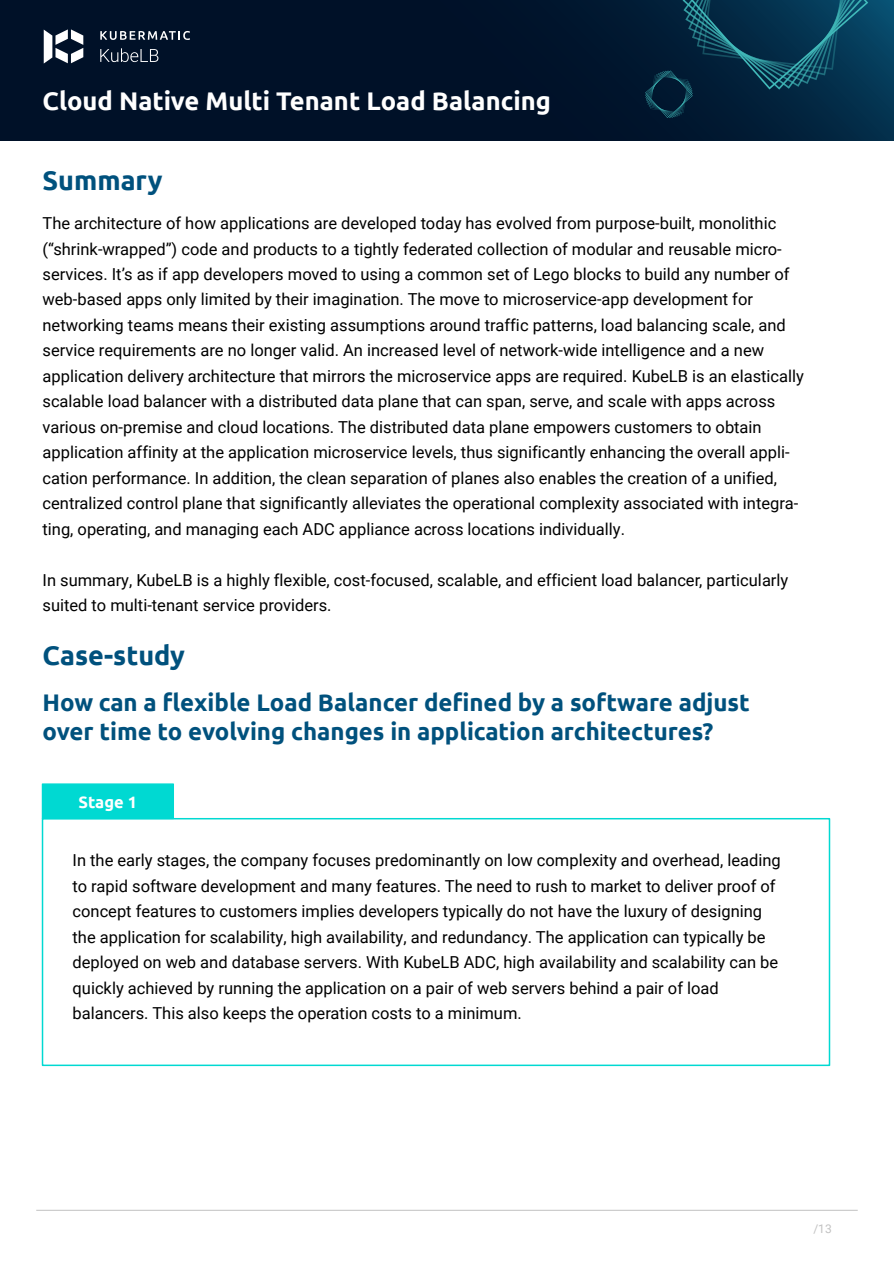
<style>
.page{position:relative;width:894px;height:1263px;background:#fff}
.page>*{position:absolute;margin:0;border:0;box-sizing:border-box;transform-origin:0 0}
.t1{font:700 27px "Ubuntu";color:#00517d}
.t2{font:700 25.5px "Ubuntu";color:#fff}
.t3{font:700 24px/28.8px "Ubuntu";color:#00517d}
.t4{font:16.5px/25.5px "Roboto";color:#000}
.t5{font:700 16.5px "Ubuntu";color:#fff}
.t6{font:12px "Roboto";color:#c1c1c1}
</style>
<div class="page">
<div style="left:42px;top:818px;width:788px;height:248px;border:2px solid #00d9d2"></div>
<div style="left:43px;top:784px;width:130px;height:34px;background:#00d9d2"></div>
<div style="left:42px;top:783px;width:132px;height:36px;border:2px solid #00d9d2"></div>
<svg style="left:1px;top:0;width:892px;height:140px;background:#00132b"></svg>
<svg style="left:645px;top:0;width:223px;height:118px;background:#07334c"></svg>
<svg style="left:44px;top:29px;width:39px;height:35px"></svg>
<svg style="left:100px;top:31px;width:90px;height:9px"></svg>
<svg style="left:100px;top:48px;width:58px;height:14px"></svg>
<hr style="left:36px;top:1210px;width:822px;height:1px;background:#c1c1c1">
<h2 class="t2" style="left:43px;top:86px;width:510px">Cloud Native Multi Tenant Load Balancing</h2>
<h1 class="t1" style="left:43px;top:164px;width:122px">Summary</h1>
<p class="t4" style="left:43px;top:210px;width:763px">The architecture of how applications are developed today has evolved from purpose-built, monolithic (“shrink-wrapped”) code and products to a tightly federated collection of modular and reusable micro&shy;services. It’s as if app developers moved to using a common set of Lego blocks to build any number of web-based apps only limited by their imagination. The move to microservice-app development for networking teams means their existing assumptions around traffic patterns, load balancing scale, and service requirements are no longer valid. An increased level of network-wide intelligence and a new application delivery architecture that mirrors the microservice apps are required. KubeLB is an elastically scalable load balancer with a distributed data plane that can span, serve, and scale with apps across various on-premise and cloud locations. The distributed data plane empowers customers to obtain application affinity at the application microservice levels, thus significantly enhancing the overall appli&shy;cation performance. In addition, the clean separation of planes also enables the creation of a unified, centralized control plane that significantly alleviates the operational complexity associated with integra&shy;ting, operating, and managing each ADC appliance across locations individually.</p>
<p class="t4" style="left:43px;top:567px;width:747px">In summary, KubeLB is a highly flexible, cost-focused, scalable, and efficient load balancer, particularly suited to multi-tenant service providers.</p>
<h1 class="t1" style="left:43px;top:639px;width:144px">Case-study</h1>
<h3 class="t3" style="left:43px;top:688px;width:709px">How can a flexible Load Balancer defined by a software adjust over time to evolving changes in application architectures?</h3>
<p class="t5" style="left:79px;top:792px;width:60px">Stage 1</p>
<p class="t4" style="left:73px;top:847px;width:710px">In the early stages, the company focuses predominantly on low complexity and overhead, leading to rapid software development and many features. The need to rush to market to deliver proof of concept features to customers implies developers typically do not have the luxury of designing the application for scalability, high availability, and redundancy. The application can typically be deployed on web and database servers. With KubeLB ADC, high availability and scalability can be quickly achieved by running the application on a pair of web servers behind a pair of load balancers. This also keeps the operation costs to a minimum.</p>
<p class="t6" style="left:813px;top:1220px;width:20px">/13</p>
</div>
